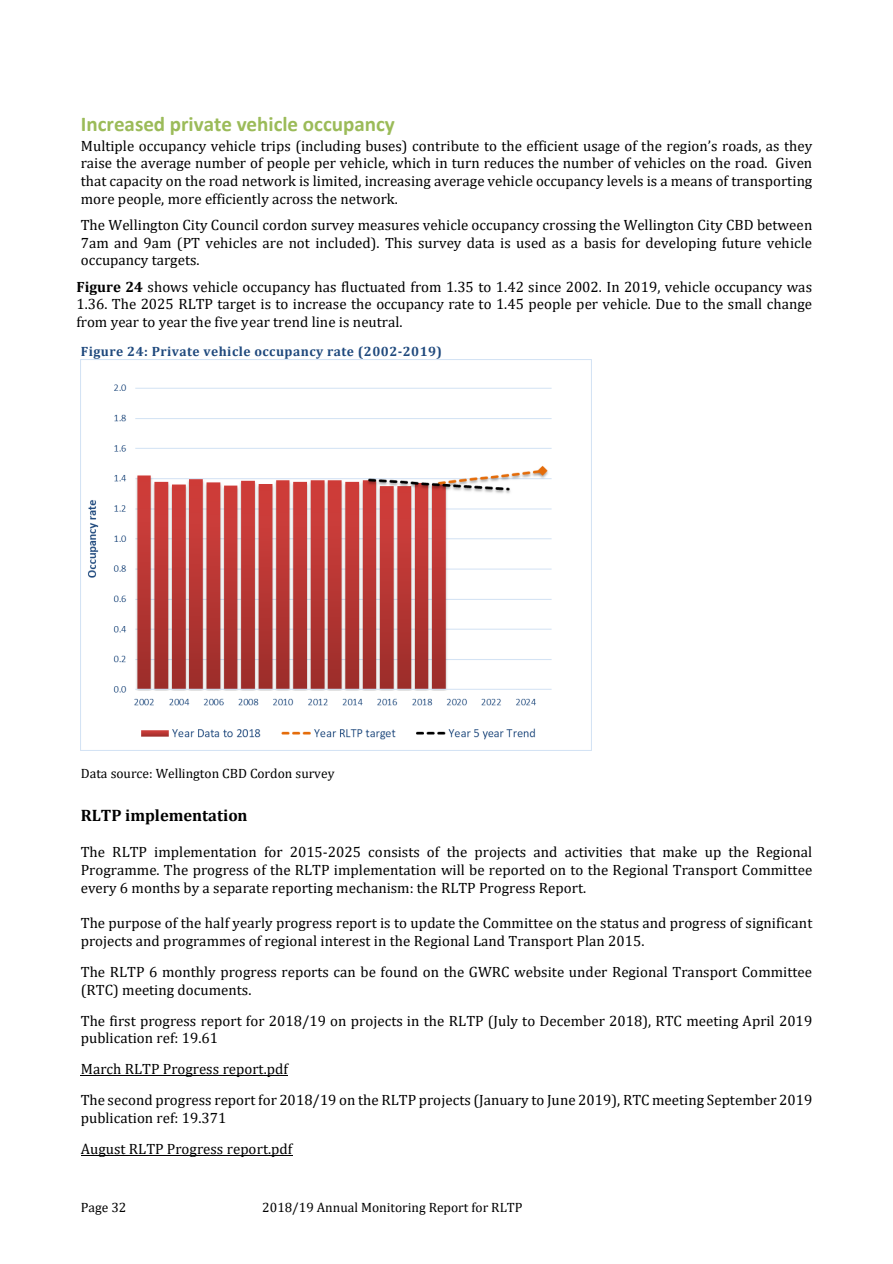
<style>
.page{position:relative;width:893px;height:1264px;background:#fff}
.page>*{position:absolute;margin:0;border:0;box-sizing:border-box;transform-origin:0 0}
.t1{font:700 21px "Calibri";color:#9bbb59}
.t2{font:700 16.5px "Cambria";color:#000}
.t3{font:15px/17.7px "Cambria";color:#000;text-align:justify}
.t4{font:13.5px "Cambria";color:#000}
.t5{font:700 13.5px "Cambria";letter-spacing:.035em;color:#1f497d}
.s1{font-weight:700}
</style>
<div class="page">
<hr style="left:81px;top:1074px;width:207px;height:1px;background:#000">
<hr style="left:81px;top:1154px;width:211px;height:1px;background:#000">
<img style="left:81px;top:359px;width:510px;height:381px">
<h2 class="t1" style="left:81px;top:109px;width:316px">Increased private vehicle occupancy</h2>
<p class="t3" style="left:81px;top:136px;width:733px">Multiple occupancy vehicle trips (including buses) contribute to the efficient usage of the region’s roads, as they raise the average number of people per vehicle, which in turn reduces the number of vehicles on the road. Given that capacity on the road network is limited, increasing average vehicle occupancy levels is a means of transporting more people, more efficiently across the network.</p>
<p class="t3" style="left:81px;top:216px;width:733px">The Wellington City Council cordon survey measures vehicle occupancy crossing the Wellington City CBD between 7am and 9am (PT vehicles are not included). This survey data is used as a basis for developing future vehicle occupancy targets.</p>
<p class="t3" style="left:76px;top:278px;width:737px"><span class="s1">Figure 24</span> shows vehicle occupancy has fluctuated from 1.35 to 1.42 since 2002. In 2019, vehicle occupancy was 1.36. The 2025 RLTP target is to increase the occupancy rate to 1.45 people per vehicle. Due to the small change from year to year the five year trend line is neutral.</p>
<p class="t5" style="left:81px;top:342px;width:363px">Figure 24: Private vehicle occupancy rate (2002-2019)</p>
<p class="t4" style="left:81px;top:765px;width:255px">Data source: Wellington CBD Cordon survey</p>
<p class="t2" style="left:81px;top:803px;width:168px">RLTP implementation</p>
<p class="t3" style="left:81px;top:843px;width:733px">The RLTP implementation for 2015-2025 consists of the projects and activities that make up the Regional Programme. The progress of the RLTP implementation will be reported on to the Regional Transport Committee every 6 months by a separate reporting mechanism: the RLTP Progress Report.</p>
<p class="t3" style="left:81px;top:914px;width:733px">The purpose of the half yearly progress report is to update the Committee on the status and progress of significant projects and programmes of regional interest in the Regional Land Transport Plan 2015.</p>
<p class="t3" style="left:81px;top:962px;width:733px">The RLTP 6 monthly progress reports can be found on the GWRC website under Regional Transport Committee (RTC) meeting documents.</p>
<p class="t3" style="left:81px;top:1011px;width:733px">The first progress report for 2018/19 on projects in the RLTP (July to December 2018), RTC meeting April 2019 publication ref: 19.61</p>
<p class="t3" style="left:81px;top:1060px;width:209px">March RLTP Progress report.pdf</p>
<p class="t3" style="left:81px;top:1090px;width:733px">The second progress report for 2018/19 on the RLTP projects (January to June 2019), RTC meeting September 2019 publication ref: 19.371</p>
<p class="t3" style="left:81px;top:1139px;width:213px">August RLTP Progress report.pdf</p>
<p class="t4" style="left:81px;top:1199px;width:47px">Page 32</p>
<p class="t4" style="left:262px;top:1199px;width:262px">2018/19 Annual Monitoring Report for RLTP</p>
</div>
